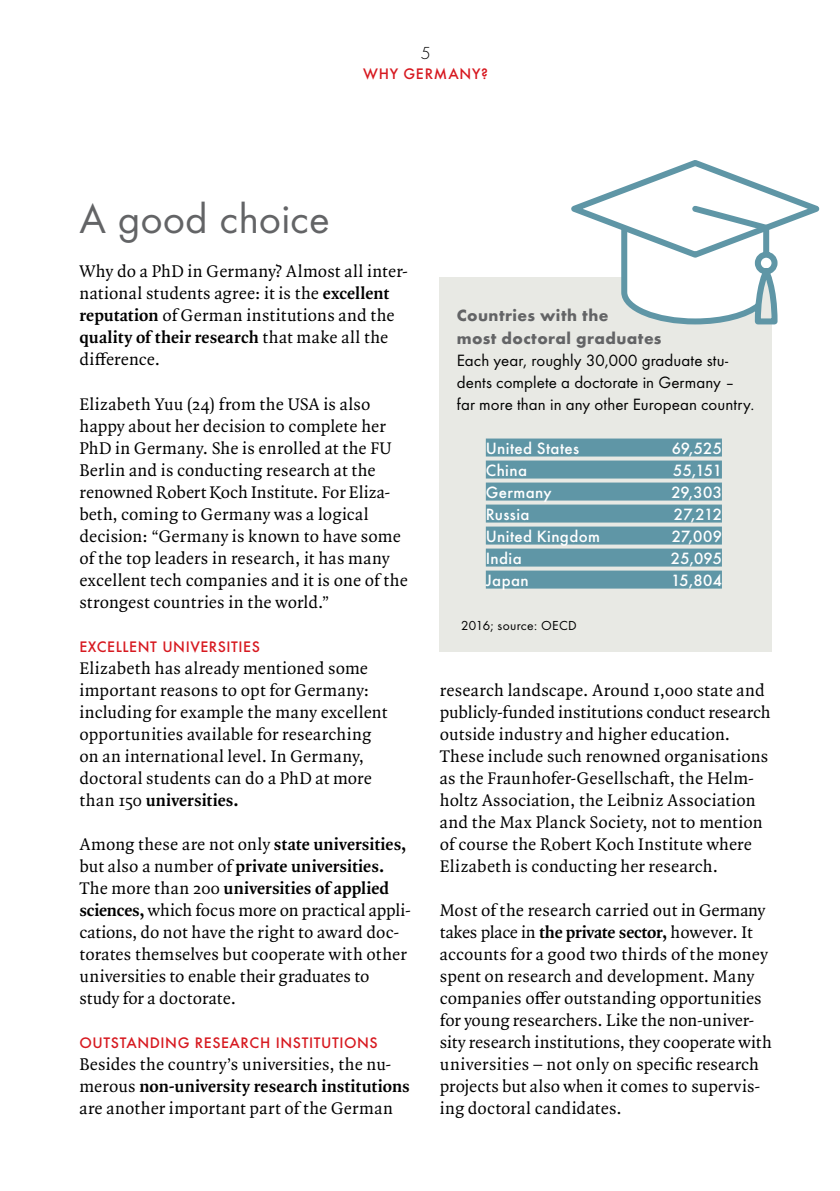
<style>
.page{position:relative;width:840px;height:1191px;background:#fff}
.page>*{position:absolute;margin:0;border:0;box-sizing:border-box;transform-origin:0 0}
.t1{font:38px "Futura ND";color:#636466}
.t2{font:18px/22px "Quadraat OT";letter-spacing:.01em;color:#000}
.t3{font:300 16px "Futura ND";color:#000}
.t4{font:15px/22px "Futura ND";letter-spacing:.005em;color:#000}
.t5{font:500 15px "Futura ND";letter-spacing:.025em;color:#fff}
.t6{font:500 14px "Futura ND";letter-spacing:.04em;color:#d71920}
.t7{font:12px "Futura ND";letter-spacing:.025em;color:#000}
.s1{font-weight:700}
.s2{font-weight:700;color:#636466}
</style>
<div class="page">
<div style="left:439px;top:277px;width:332px;height:374px;background:#e8e9e4"></div>
<div style="left:485px;top:438px;width:236px;height:18px;background:#5f96a6"></div>
<div style="left:485px;top:460px;width:236px;height:18px;background:#5f96a6"></div>
<div style="left:485px;top:482px;width:236px;height:18px;background:#5f96a6"></div>
<div style="left:485px;top:504px;width:236px;height:18px;background:#5f96a6"></div>
<div style="left:485px;top:526px;width:236px;height:18px;background:#5f96a6"></div>
<div style="left:485px;top:548px;width:236px;height:18px;background:#5f96a6"></div>
<div style="left:485px;top:570px;width:236px;height:18px;background:#5f96a6"></div>
<svg style="left:571px;top:160px;width:249px;height:167px"></svg>
<p class="t3" style="left:420px;top:43px;width:11px">5</p>
<p class="t6" style="left:363px;top:65px;width:126px">WHY GERMANY?</p>
<h3 class="t1" style="left:79px;top:191px;width:251px">A good choice</h3>
<p class="t2" style="left:79px;top:260px;width:330px">Why do a PhD in Germany? Almost all inter&shy;national students agree: it is the <span class="s1">excellent reputation</span> of German institutions and the <span class="s1">quality of their research</span> that make all the difference.</p>
<p class="t2" style="left:79px;top:392px;width:329px">Elizabeth Yuu (24) from the USA is also happy about her decision to complete her PhD in Germany. She is enrolled at the FU Berlin and is conducting research at the renowned Robert Koch Institute. For Eliza&shy;beth, coming to Germany was a logical decision: “ Germany is known to have some of the top leaders in research, it has many excellent tech companies and it is one of the strongest countries in the world.”</p>
<p class="t6" style="left:79px;top:637px;width:182px">EXCELLENT UNIVERSITIES</p>
<p class="t2" style="left:79px;top:656px;width:309px">Elizabeth has already mentioned some important reasons to opt for Germany: including for example the many excellent opportunities available for researching on an international level. In Germany, doctoral students can do a PhD at more than 150 <span class="s1">universities.</span></p>
<p class="t2" style="left:79px;top:832px;width:333px">Among these are not only <span class="s1">state universities, </span>but also a number of <span class="s1">private universities.<br></span>The more than 200 <span class="s1">universities of applied sciences,</span> which focus more on practical appli&shy;cations, do not have the right to award doc&shy;torates themselves but cooperate with other universities to enable their graduates to study for a doctorate.</p>
<p class="t6" style="left:79px;top:1033px;width:299px">OUTSTANDING RESEARCH INSTITUTIONS</p>
<p class="t2" style="left:79px;top:1052px;width:332px">Besides the country’s universities, the nu&shy;merous <span class="s1">non-university research institutions </span>are another important part of the German</p>
<p class="t4" style="left:456px;top:304px;width:299px"><span class="s2">Countries with the<br>most doctoral graduates<br></span>Each year, roughly 30,000 graduate stu&shy;dents complete a doctorate in Germany – far more than in any other European country.</p>
<p class="t5" style="left:485px;top:438px;width:95px">United States</p>
<p class="t5" style="left:671px;top:438px;width:52px">69,525</p>
<p class="t5" style="left:485px;top:460px;width:43px">China</p>
<p class="t5" style="left:673px;top:460px;width:50px">55,151</p>
<p class="t5" style="left:485px;top:482px;width:67px">Germany</p>
<p class="t5" style="left:671px;top:482px;width:52px">29,303</p>
<p class="t5" style="left:485px;top:504px;width:45px">Russia</p>
<p class="t5" style="left:673px;top:504px;width:49px">27,212</p>
<p class="t5" style="left:485px;top:526px;width:116px">United Kingdom</p>
<p class="t5" style="left:671px;top:526px;width:52px">27,009</p>
<p class="t5" style="left:485px;top:548px;width:37px">India</p>
<p class="t5" style="left:670px;top:548px;width:53px">25,095</p>
<p class="t5" style="left:485px;top:570px;width:44px">Japan</p>
<p class="t5" style="left:670px;top:570px;width:52px">15,804</p>
<p class="t7" style="left:461px;top:616px;width:117px">2016; source: OECD</p>
<p class="t2" style="left:439px;top:678px;width:332px">research landscape. Around 1,000 state and publicly-funded institutions conduct research outside industry and higher education.<br>These include such renowned organisations as the Fraunhofer-Gesellschaft, the Helm&shy;holtz Association, the Leibniz Association and the Max Planck Society, not to mention of course the Robert Koch Institute where Elizabeth is conducting her research.</p>
<p class="t2" style="left:439px;top:898px;width:333px">Most of the research carried out in Germany takes place in <span class="s1">the private sector,</span> however. It accounts for a good two thirds of the money spent on research and development. Many companies offer outstanding opportunities for young researchers. Like the non-univer&shy;sity research institutions, they cooperate with universities – not only on specific research projects but also when it comes to supervis&shy;ing doctoral candidates.</p>
</div>
